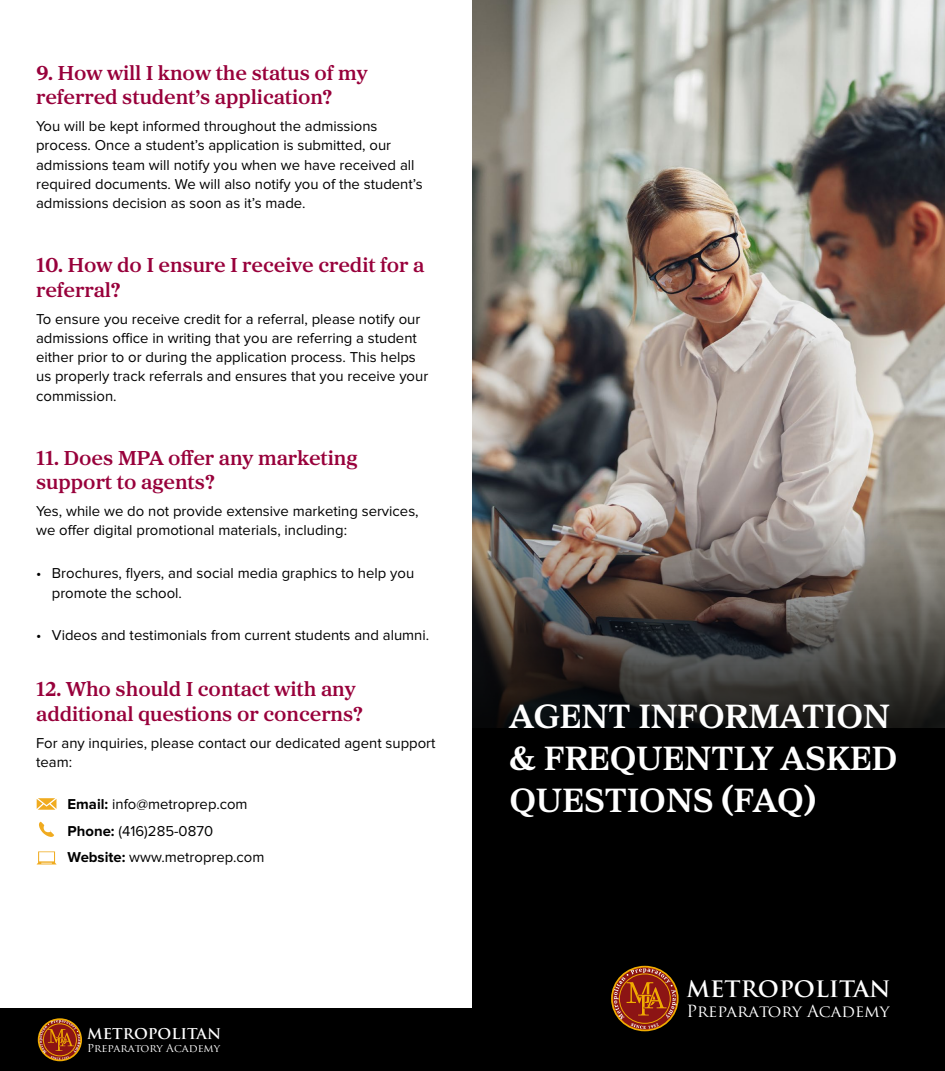
<style>
.page{position:relative;width:945px;height:1071px;background:#fff}
.page>*{position:absolute;margin:0;border:0;box-sizing:border-box;transform-origin:0 0}
.t1{font:600 35px/42px "Proxima Sera";color:#fff}
.t2{font:700 22.05px "Trajan Pro";color:#fff}
.t3{font:600 21px/24.5px "Proxima Sera";color:#98003b}
.t4{font:16.28px "Trajan Pro";color:#fff}
.t5{font:14.88px/19.2px "Proxima Nova";color:#000}
.t6{font:700 14.53px "Trajan Pro";color:#fff}
.t7{font:10.67px "Trajan Pro";color:#fff}
.s1{font-weight:700}
</style>
<div class="page">
<img style="left:472px;top:0;width:473px;height:464px">
<div style="left:472px;top:728px;width:473px;height:343px;background:#000"></div>
<div style="left:611px;top:966px;width:68px;height:65px;border:2px solid #f0ab00;border-radius:50%"></div>
<svg style="left:614px;top:968px;width:63px;height:61px"></svg>
<svg style="left:37px;top:798px;width:19px;height:12px"></svg>
<svg style="left:39px;top:822px;width:15px;height:15px"></svg>
<svg style="left:37px;top:851px;width:19px;height:13px"></svg>
<div style="left:0;top:1008px;width:472px;height:63px;background:#000"></div>
<div style="left:38px;top:1018px;width:44px;height:43px;border:2px solid #f0ab00;border-radius:50%"></div>
<svg style="left:39px;top:1020px;width:42px;height:40px"></svg>
<img style="left:472px;top:464px;width:473px;height:264px">
<h3 class="t3" style="left:36px;top:59px;width:333px">9. How will I know the status of my referred student’s application?</h3>
<p class="t5" style="left:36px;top:117px;width:388px">You will be kept informed throughout the admissions process. Once a student’s application is submitted, our admissions team will notify you when we have received all required documents. We will also notify you of the student’s admissions decision as soon as it’s made.</p>
<h3 class="t3" style="left:36px;top:252px;width:390px">10. How do I ensure I receive credit for a referral?</h3>
<p class="t5" style="left:36px;top:309px;width:394px">To ensure you receive credit for a referral, please notify our admissions office in writing that you are referring a student either prior to or during the application process. This helps us properly track referrals and ensures that you receive your commission.</p>
<h3 class="t3" style="left:36px;top:444px;width:323px">11. Does MPA offer any marketing support to agents?</h3>
<p class="t5" style="left:36px;top:502px;width:384px">Yes, while we do not provide extensive marketing services, we offer digital promotional materials, including:</p>
<p class="t5" style="left:52px;top:564px;width:364px;text-indent:-16px">• Brochures, flyers, and social media graphics to help you promote the school.</p>
<p class="t5" style="left:36px;top:626px;width:395px">• Videos and testimonials from current students and alumni.</p>
<h3 class="t3" style="left:36px;top:676px;width:329px">12. Who should I contact with any additional questions or concerns?</h3>
<p class="t5" style="left:36px;top:734px;width:401px">For any inquiries, please contact our dedicated agent support team:</p>
<p class="t5" style="left:68px;top:791px;width:198px;line-height:26.2px"><span class="s1">Email:</span> info@metroprep.com<br><span class="s1">Phone:</span> (416)285-0870<br><span class="s1">Website:</span> www.metroprep.com</p>
<p class="t6" style="left:87px;top:1024px;width:136px">METROPOLITAN</p>
<p class="t7" style="left:87px;top:1041px;width:135px">Preparatory Academy</p>
<h1 class="t1" style="left:510px;top:694px;width:389px">AGENT INFORMATION &amp; FREQUENTLY ASKED<br>QUESTIONS (FAQ)</h1>
<h2 class="t2" style="left:686px;top:975px;width:206px">METROPOLITAN</h2>
<p class="t4" style="left:686px;top:1001px;width:205px">Preparatory Academy</p>
</div>
